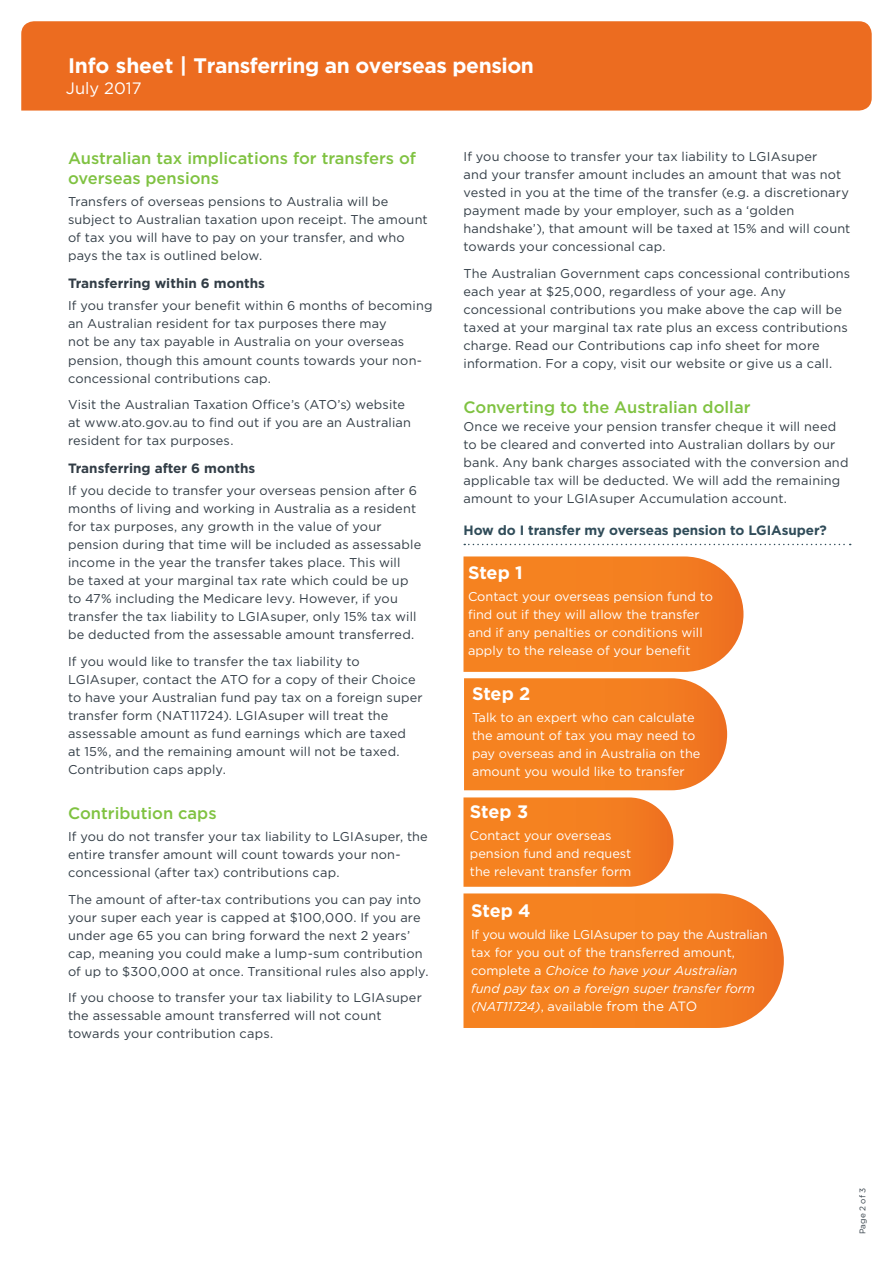
<style>
.page{position:relative;width:893px;height:1263px;background:#fff}
.page>*{position:absolute;margin:0;border:0;box-sizing:border-box;transform-origin:0 0}
.t1{font:700 21px "Gotham";letter-spacing:-.02em;color:#fff}
.Chart_heading_white{font:700 18px "Gotham";letter-spacing:-.005em;color:#fff}
.Heading_level_2__gre{font:500 16.5px/19.8px "Gotham";color:#7fc241}
.t2{font:16.5px "Gotham";color:#fff}
.Heading_level_3__gre{font:700 13.5px "Gotham";color:#323d46}
.Figure_table_title{font:700 13.5px "Gotham";letter-spacing:-.005em;color:#304c59}
.Body_copy_grey__8_5p{font:12.75px/18px "Gotham";letter-spacing:.015em;color:#323d46}
.Chart_text_white_9pt{font:12.75px/18px "Gotham";color:#fff}
.Chart_text_white_9pt-2{font:12.75px/18px "Gotham";letter-spacing:-.02em;color:#fff}
.t3{font:8.25px "Gotham";color:#323d46}
.s1{font-style:italic}
.s2{font-size:13.5px}
</style>
<div class="page">
<div style="left:21px;top:21px;width:851px;height:90px;background:#ec6c20"></div>
<svg style="left:464px;top:678px;width:263px;height:112px;background:#f4842a"></svg>
<svg style="left:463px;top:797px;width:210px;height:90px;background:#f4852c"></svg>
<svg style="left:463px;top:893px;width:321px;height:135px;background:#f4852b"></svg>
<svg style="left:464px;top:544px;width:387px;height:1px"></svg>
<svg style="left:463px;top:556px;width:280px;height:116px;background:#f4852c"></svg>
<p class="t1" style="left:68px;top:51px;width:467px">Info sheet | Transferring an overseas pension</p>
<p class="t2" style="left:66px;top:77px;width:77px">July 2017</p>
<p class="Heading_level_2__gre" style="left:68px;top:148px;width:350px">Australian tax implications for transfers of overseas pensions</p>
<p class="Body_copy_grey__8_5p" style="left:68px;top:192px;width:361px">Transfers of overseas pensions to Australia will be subject to Australian taxation upon receipt. The amount of tax you will have to pay on your transfer, and who pays the tax is outlined below.</p>
<p class="Heading_level_3__gre" style="left:68px;top:274px;width:198px">Transferring within 6 months</p>
<p class="Body_copy_grey__8_5p" style="left:68px;top:297px;width:366px">If you transfer your benefit within 6 months of becoming an Australian resident for tax purposes there may<br>not be any tax payable in Australia on your overseas pension, though this amount counts towards your non&shy;concessional contributions cap.</p>
<p class="Body_copy_grey__8_5p" style="left:68px;top:395px;width:344px">Visit the Australian Taxation Office’s (ATO’s) website at www.ato.gov.au to find out if you are an Australian resident for tax purposes.</p>
<p class="Heading_level_3__gre" style="left:68px;top:459px;width:189px">Transferring after 6 months</p>
<p class="Body_copy_grey__8_5p" style="left:68px;top:481px;width:355px">If you decide to transfer your overseas pension after 6 months of living and working in Australia as a resident for tax purposes, any growth in the value of your pension during that time will be included as assessable income in the year the transfer takes place. This will<br>be taxed at your marginal tax rate which could be up to 47% including the Medicare levy. However, if you transfer the tax liability to LGIAsuper, only 15% tax will be deducted from the assessable amount transferred.</p>
<p class="Body_copy_grey__8_5p" style="left:68px;top:652px;width:356px">If you would like to transfer the tax liability to LGIAsuper, contact the ATO for a copy of their Choice to have your Australian fund pay tax on a foreign super transfer form (NAT11724). LGIAsuper will treat the assessable amount as fund earnings which are taxed<br>at 15%, and the remaining amount will not be taxed.<br>Contribution caps apply.</p>
<p class="Heading_level_2__gre" style="left:68px;top:803px;width:150px">Contribution caps</p>
<p class="Body_copy_grey__8_5p" style="left:68px;top:827px;width:361px">If you do not transfer your tax liability to LGIAsuper, the entire transfer amount will count towards your non&shy;concessional (after tax) contributions cap.</p>
<p class="Body_copy_grey__8_5p" style="left:68px;top:890px;width:362px">The amount of after-tax contributions you can pay into your super each year is capped at $100,000. If you are under age 65 you can bring forward the next 2 years’ cap, meaning you could make a lump-sum contribution of up to $300,000 at once. Transitional rules also apply.</p>
<p class="Body_copy_grey__8_5p" style="left:68px;top:988px;width:355px">If you choose to transfer your tax liability to LGIAsuper the assessable amount transferred will not count towards your contribution caps.</p>
<p class="Body_copy_grey__8_5p" style="left:463px;top:147px;width:388px">If you choose to transfer your tax liability to LGIAsuper<br>and your transfer amount includes an amount that was not vested in you at the time of the transfer (e.g. a discretionary payment made by your employer, such as a ‘golden handshake’), that amount will be taxed at 15% and will count towards your concessional cap.</p>
<p class="Body_copy_grey__8_5p" style="left:463px;top:264px;width:388px">The Australian Government caps concessional contributions each year at $25,000, regardless of your age. Any concessional contributions you make above the cap will be taxed at your marginal tax rate plus an excess contributions charge. Read our Contributions cap info sheet for more information. For a copy, visit our website or give us a call.</p>
<p class="Heading_level_2__gre" style="left:463px;top:397px;width:288px">Converting to the Australian dollar</p>
<p class="Body_copy_grey__8_5p" style="left:463px;top:417px;width:386px">Once we receive your pension transfer cheque it will need to be cleared and converted into Australian dollars by our bank. Any bank charges associated with the conversion and applicable tax will be deducted. We will add the remaining amount to your LGIAsuper Accumulation account.</p>
<p class="Figure_table_title" style="left:463px;top:521px;width:365px">How do I transfer my overseas pension to LGIAsuper?</p>
<p class="Chart_heading_white" style="left:468px;top:561px;width:56px">Step 1</p>
<p class="Chart_text_white_9pt" style="left:468px;top:587px;width:246px">Contact your overseas pension fund to find out if they will allow the transfer and if any penalties or conditions will apply to the release of your benefit</p>
<p class="Chart_heading_white" style="left:472px;top:682px;width:60px">Step 2</p>
<p class="Chart_text_white_9pt" style="left:472px;top:709px;width:230px">Talk to an expert who can calculate the amount of tax you may need to pay overseas and in Australia on the amount you would like to transfer</p>
<p class="Chart_heading_white" style="left:470px;top:799px;width:60px">Step 3</p>
<p class="Chart_text_white_9pt" style="left:470px;top:826px;width:163px">Contact your overseas pension fund and request the relevant transfer form</p>
<p class="Chart_heading_white" style="left:471px;top:899px;width:61px">Step 4</p>
<p class="Chart_text_white_9pt-2" style="left:471px;top:925px;width:298px">If you would like LGIAsuper to pay the Australian tax for you out of the transferred amount, complete a <span class="s1">Choice to have your Australian fund pay tax on a foreign super transfer form (NAT11724)</span>, available <span class="s2">from the ATO</span></p>
<p class="t3" style="left:857px;top:1234px;width:48px;rotate:-90deg">Page 2 of 3</p>
</div>
